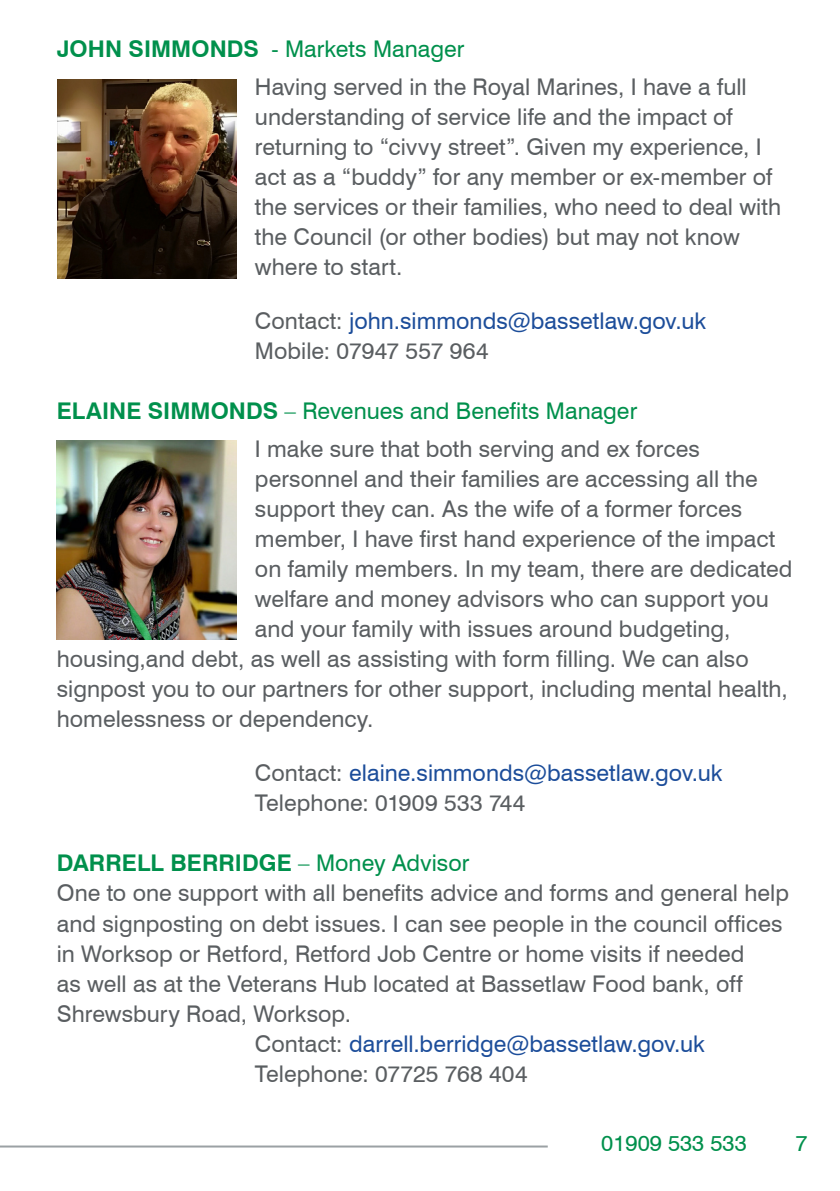
<style>
.page{position:relative;width:840px;height:1191px;background:#fff}
.page>*{position:absolute;margin:0;border:0;box-sizing:border-box;transform-origin:0 0}
.t1{font:23px/30px "Swiss 721 BT";color:#5a5e61}
.t2{font:23px "Swiss 721 BT";color:#1c4d9a}
.t3{font:23px "Swiss 721 BT";letter-spacing:.005em;color:#00904c}
.t4{font:700 23px "Swiss 721 BT";letter-spacing:.005em;color:#00904c}
.t5{font:22px "Swiss 721 BT";color:#00904c}
.s1{font-weight:700}
.s2{color:#5a5e61}
.s3{font-weight:400}
</style>
<div class="page">
<hr style="left:0;top:1145px;width:547px;height:2px;background:#9ba1a4">
<img style="left:57px;top:80px;width:179px;height:198px">
<img style="left:57px;top:441px;width:179px;height:198px">
<p class="t3" style="left:57px;top:35px;width:409px"><span class="s1">JOHN SIMMONDS</span> - Markets Manager</p>
<p class="t1" style="left:255px;top:72px;width:493px">Having served in the Royal Marines, I have a full understanding of service life and the impact of</p>
<p class="t1" style="left:255px;top:132px;width:527px">returning to “civvy street”. Given my experience, I act as a “buddy” for any member or ex-member of the services or their families, who need to deal with the Council (or other bodies) but may not know where to start.</p>
<p class="t2" style="left:255px;top:307px;width:452px"><span class="s2">Contact:</span> john.simmonds@bassetlaw.gov.uk</p>
<p class="t1" style="left:255px;top:336px;width:235px">Mobile: 07947 557 964</p>
<p class="t3" style="left:57px;top:397px;width:581px"><span class="s1">ELAINE SIMMONDS</span> – Revenues and Benefits Manager</p>
<p class="t1" style="left:255px;top:434px;width:538px">I make sure that both serving and ex forces personnel and their families are accessing all the support they can. As the wife of a former forces member, I have first hand experience of the impact on family members. In my team, there are dedicated welfare and money advisors who can support you and your family with issues around budgeting,</p>
<p class="t1" style="left:57px;top:644px;width:732px">housing,and debt, as well as assisting with form filling. We can also signpost you to our partners for other support, including mental health, homelessness or dependency.</p>
<p class="t2" style="left:255px;top:759px;width:469px"><span class="s2">Contact:</span> elaine.simmonds@bassetlaw.gov.uk</p>
<p class="t1" style="left:255px;top:788px;width:272px">Telephone: 01909 533 744</p>
<p class="t4" style="left:57px;top:849px;width:414px">DARRELL BERRIDGE <span class="s3">– Money Advisor</span></p>
<p class="t1" style="left:57px;top:878px;width:733px">One to one support with all benefits advice and forms and general help and signposting on debt issues. I can see people in the council offices in Worksop or Retford, Retford Job Centre or home visits if needed<br>as well as at the Veterans Hub located at Bassetlaw Food bank, off Shrewsbury Road, Worksop.</p>
<p class="t2" style="left:255px;top:1029px;width:451px"><span class="s2">Contact:</span> darrell.berridge@bassetlaw.gov.uk</p>
<p class="t1" style="left:255px;top:1058px;width:274px">Telephone: 07725 768 404</p>
<p class="t5" style="left:601px;top:1129px;width:147px">01909 533 533</p>
<p class="t5" style="left:794px;top:1129px;width:14px">7</p>
</div>
